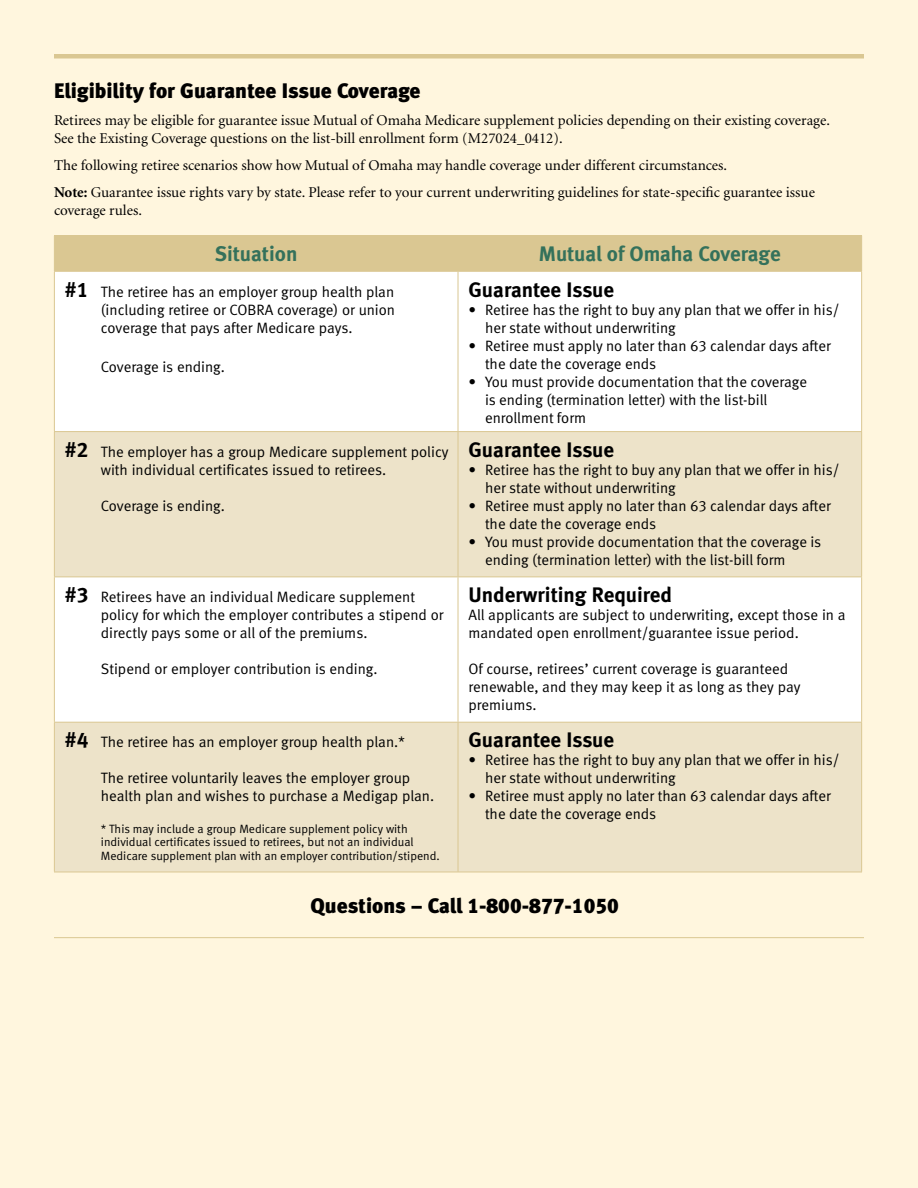
<style>
.page{position:relative;width:918px;height:1188px;background:#fff6de}
.page>*{position:absolute;margin:0;border:0;box-sizing:border-box;transform-origin:0 0}
.t1{font:21px "Meta Black LF";color:#000}
.t2{font:21px "Meta Bold LF";color:#000}
.t3{font:21px "Meta Bold LF";color:#34715b}
.t4{font:15px/18px "Meta Normal LF";color:#000}
.t5{font:15px/18px "Minion";color:#000}
.t6{font:12px/13.5px "Meta Normal LF";color:#000}
.s1{font-weight:700}
.s2{font-family:"Meta Bold LF";font-size:21px}
</style>
<div class="page">
<hr style="left:54px;top:937px;width:810px;height:1px;background:#dac792">
<hr style="left:54px;top:54px;width:810px;height:4px;background:#dac792">
<div style="left:55px;top:236px;width:806px;height:35px;background:#dac792"></div>
<div style="left:55px;top:272px;width:806px;height:159px;background:#fff"></div>
<svg style="left:55px;top:432px;width:806px;height:440px;background:#f2ecda"></svg>
<hr style="left:54px;top:235px;width:404px;height:1px;background:#dac792">
<hr style="left:54px;top:236px;width:1px;height:35px;background:#dac792">
<hr style="left:458px;top:235px;width:404px;height:1px;background:#dac792">
<hr style="left:458px;top:236px;width:1px;height:35px;background:#dac792">
<hr style="left:861px;top:236px;width:1px;height:35px;background:#dac792">
<hr style="left:54px;top:271px;width:404px;height:1px;background:#dac792">
<hr style="left:54px;top:272px;width:1px;height:159px;background:#dac792">
<hr style="left:458px;top:271px;width:404px;height:1px;background:#dac792">
<hr style="left:458px;top:272px;width:1px;height:159px;background:#dac792">
<hr style="left:861px;top:272px;width:1px;height:159px;background:#dac792">
<hr style="left:54px;top:431px;width:404px;height:1px;background:#dac792">
<hr style="left:54px;top:432px;width:1px;height:145px;background:#dac792">
<hr style="left:458px;top:431px;width:404px;height:1px;background:#dac792">
<hr style="left:458px;top:432px;width:1px;height:145px;background:#dac792">
<hr style="left:861px;top:432px;width:1px;height:145px;background:#dac792">
<hr style="left:54px;top:577px;width:404px;height:1px;background:#dac792">
<hr style="left:54px;top:577px;width:1px;height:145px;background:#dac792">
<hr style="left:458px;top:577px;width:404px;height:1px;background:#dac792">
<hr style="left:458px;top:577px;width:1px;height:145px;background:#dac792">
<hr style="left:861px;top:577px;width:1px;height:145px;background:#dac792">
<hr style="left:54px;top:722px;width:404px;height:1px;background:#dac792">
<hr style="left:54px;top:723px;width:1px;height:149px;background:#dac792">
<hr style="left:458px;top:722px;width:404px;height:1px;background:#dac792">
<hr style="left:458px;top:723px;width:1px;height:149px;background:#dac792">
<hr style="left:861px;top:723px;width:1px;height:149px;background:#dac792">
<hr style="left:54px;top:872px;width:404px;height:1px;background:#dac792">
<hr style="left:458px;top:872px;width:404px;height:1px;background:#dac792">
<h1 class="t1" style="left:54px;top:78px;width:368px">Eligibility for Guarantee Issue Coverage</h1>
<p class="t5" style="left:54px;top:112px;width:777px">Retirees may be eligible for guarantee issue Mutual of Omaha Medicare supplement policies depending on their existing coverage.<br>See the Existing Coverage questions on the list-bill enrollment form (M27024_0412).</p>
<p class="t5" style="left:54px;top:152px;width:762px;line-height:27px">The following retiree scenarios show how Mutual of Omaha may handle coverage under different circumstances.<br><span class="s1">Note:</span> Guarantee issue rights vary by state. Please refer to your current underwriting guidelines for state-specific guarantee issue</p>
<p class="t5" style="left:54px;top:202px;width:89px">coverage rules.</p>
<h1 class="t3" style="left:215px;top:241px;width:84px">Situation</h1>
<h1 class="t3" style="left:539px;top:241px;width:243px">Mutual of Omaha Coverage</h1>
<p class="t4" style="left:101px;top:282px;width:296px;text-align:justify;text-indent:-36px"><span class="s2">#1</span> The retiree has an employer group health plan (including retiree or COBRA coverage) or union coverage that pays after Medicare pays.</p>
<p class="t4" style="left:101px;top:358px;width:126px">Coverage is ending.</p>
<h1 class="t2" style="left:469px;top:277px;width:147px">Guarantee Issue</h1>
<p class="t4" style="left:485px;top:300px;width:356px;text-indent:-16px">• Retiree has the right to buy any plan that we offer in his/ her state without underwriting</p>
<p class="t4" style="left:485px;top:336px;width:347px;text-indent:-16px">• Retiree must apply no later than 63 calendar days after the date the coverage ends</p>
<p class="t4" style="left:485px;top:372px;width:324px;text-indent:-16px">• You must provide documentation that the coverage is ending (termination letter) with the list-bill enrollment form</p>
<p class="t4" style="left:101px;top:443px;width:349px;text-indent:-36px"><span class="s2">#2</span> The employer has a group Medicare supplement policy with individual certificates issued to retirees.</p>
<p class="t4" style="left:101px;top:497px;width:126px">Coverage is ending.</p>
<p class="t4" style="left:101px;top:588px;width:344px;text-indent:-36px"><span class="s2">#3</span> Retirees have an individual Medicare supplement policy for which the employer contributes a stipend or directly pays some or all of the premiums.</p>
<p class="t4" style="left:101px;top:660px;width:278px">Stipend or employer contribution is ending.</p>
<p class="t4" style="left:65px;top:733px;width:342px"><span class="s2">#4</span> The retiree has an employer group health plan.*</p>
<p class="t4" style="left:101px;top:769px;width:335px">The retiree voluntarily leaves the employer group health plan and wishes to purchase a Medigap plan.</p>
<p class="t6" style="left:101px;top:822px;width:340px">* This may include a group Medicare supplement policy with individual certificates issued to retirees, but not an individual<br>Medicare supplement plan with an employer contribution/stipend.</p>
<h1 class="t2" style="left:469px;top:437px;width:147px">Guarantee Issue</h1>
<p class="t4" style="left:485px;top:461px;width:356px;text-indent:-16px">• Retiree has the right to buy any plan that we offer in his/ her state without underwriting</p>
<p class="t4" style="left:485px;top:497px;width:347px;text-indent:-16px">• Retiree must apply no later than 63 calendar days after the date the coverage ends</p>
<p class="t4" style="left:485px;top:533px;width:338px;text-indent:-16px">• You must provide documentation that the coverage is ending (termination letter) with the list-bill form</p>
<h1 class="t2" style="left:469px;top:582px;width:205px">Underwriting Required</h1>
<p class="t4" style="left:469px;top:606px;width:379px">All applicants are subject to underwriting, except those in a mandated open enrollment/guarantee issue period.</p>
<p class="t4" style="left:469px;top:660px;width:333px">Of course, retirees’ current coverage is guaranteed renewable, and they may keep it as long as they pay premiums.</p>
<h1 class="t2" style="left:469px;top:728px;width:147px">Guarantee Issue</h1>
<p class="t4" style="left:485px;top:751px;width:356px;text-indent:-16px">• Retiree has the right to buy any plan that we offer in his/ her state without underwriting</p>
<p class="t4" style="left:485px;top:787px;width:347px;text-indent:-16px">• Retiree must apply no later than 63 calendar days after the date the coverage ends</p>
<h1 class="t1" style="left:311px;top:893px;width:310px">Questions – Call 1-800-877-1050</h1>
</div>
